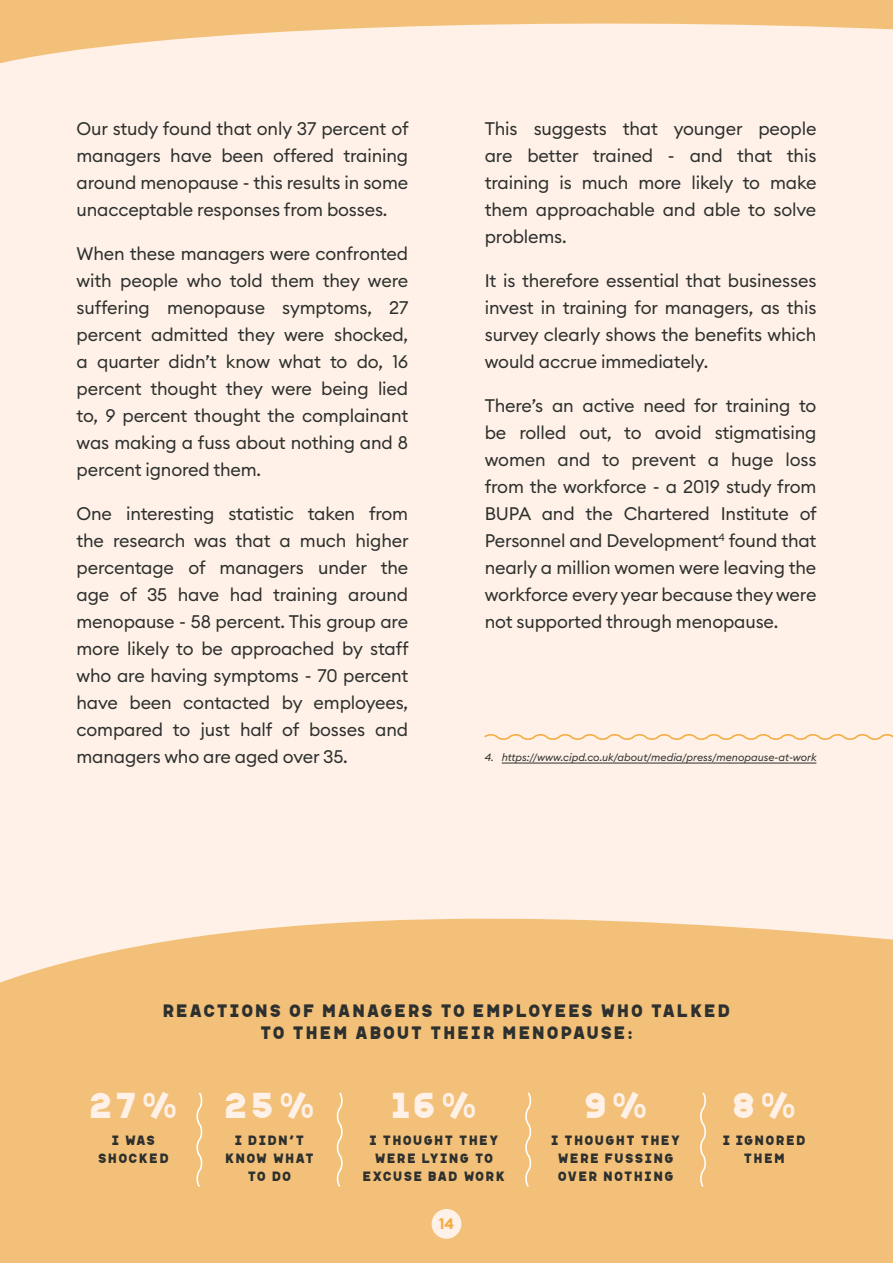
<style>
.page{position:relative;width:893px;height:1263px;background:#fff1e7}
.page>*{position:absolute;margin:0;border:0;box-sizing:border-box;transform-origin:0 0}
.t1{font:700 36px "Apice";color:#fff1e7}
.t2{font:18px/27px "Euclid Circular B";letter-spacing:-.01em;color:#2d302e;text-align:justify}
.t3{font:700 18px/21.6px "Apice";letter-spacing:.015em;color:#2d302e;text-align:center}
.t4{font:700 15px "Euclid Circular B";color:#f3ad42}
.t5{font:700 13.5px/18px "Apice";letter-spacing:.02em;color:#2d302e;text-align:center}
.t6{font:italic 10.5px "Euclid Circular B";color:#2d302e}
</style>
<div class="page">
<svg style="left:484px;top:734px;width:409px;height:6px"></svg>
<div style="left:0;top:918px;width:893px;height:345px;background:#f2c078"></div>
<svg style="left:0;top:0;width:893px;height:64px"></svg>
<hr style="left:502px;top:763px;width:314px;height:1px;background:#2d302e">
<svg style="left:194px;top:1091px;width:11px;height:98px"></svg>
<svg style="left:335px;top:1091px;width:10px;height:98px"></svg>
<svg style="left:523px;top:1091px;width:10px;height:98px"></svg>
<svg style="left:698px;top:1091px;width:10px;height:98px"></svg>
<div style="left:432px;top:1209px;width:29px;height:30px;background:#fff1e7;border-radius:50%"></div>
<p class="t2" style="left:77px;top:115px;width:334px">Our study found that only 37 percent of managers have been offered training around menopause - this results in some unacceptable responses from bosses.</p>
<p class="t2" style="left:77px;top:240px;width:333px">When these managers were confronted with people who told them they were suffering menopause symptoms, 27 percent admitted they were shocked, a quarter didn’t know what to do, 16 percent thought they were being lied to, 9 percent thought the complainant was making a fuss about nothing and 8 percent ignored them.</p>
<p class="t2" style="left:77px;top:500px;width:334px">One interesting statistic taken from the research was that a much higher percentage of managers under the age of 35 have had training around menopause - 58 percent. This group are more likely to be approached by staff who are having symptoms - 70 percent have been contacted by employees, compared to just half of bosses and managers who are aged over 35.</p>
<p class="t2" style="left:485px;top:115px;width:333px">This suggests that younger people are better trained - and that this training is much more likely to make them approachable and able to solve problems.</p>
<p class="t2" style="left:485px;top:267px;width:333px">It is therefore essential that businesses invest in training for managers, as this survey clearly shows the benefits which would accrue immediately.</p>
<p class="t2" style="left:485px;top:392px;width:334px">There’s an active need for training to be rolled out, to avoid stigmatising women and to prevent a huge loss from the workforce - a 2019 study from BUPA and the Chartered Institute of Personnel and Development<sup>4</sup> found that nearly a million women were leaving the workforce every year because they were not supported through menopause.</p>
<p class="t6" style="left:485px;top:751px;width:334px">4. https://www.cipd.co.uk/about/media/press/menopause-at-work</p>
<p class="t3" style="left:162px;top:998px;width:570px">REACTIONS OF MANAGERS TO EMPLOYEES WHO TALKED<br>TO THEM ABOUT THEIR MENOPAUSE:</p>
<h1 class="t1" style="left:88px;top:1078px;width:93px">27%</h1>
<p class="t5" style="left:97px;top:1130px;width:74px">I WAS<br>SHOCKED</p>
<h1 class="t1" style="left:223px;top:1078px;width:95px">25%</h1>
<p class="t5" style="left:225px;top:1130px;width:91px">I DIDN’T<br>KNOW WHAT<br>TO DO</p>
<h1 class="t1" style="left:389px;top:1078px;width:91px">16%</h1>
<p class="t5" style="left:362px;top:1130px;width:145px">I THOUGHT THEY<br>WERE LYING TO<br>EXCUSE BAD WORK</p>
<p class="t4" style="left:439px;top:1214px;width:17px">14</p>
<h1 class="t1" style="left:582px;top:1078px;width:69px">9%</h1>
<p class="t5" style="left:550px;top:1130px;width:132px">I THOUGHT THEY<br>WERE FUSSING<br>OVER NOTHING</p>
<h1 class="t1" style="left:731px;top:1078px;width:69px">8%</h1>
<p class="t5" style="left:722px;top:1130px;width:86px">I IGNORED<br>THEM</p>
</div>
